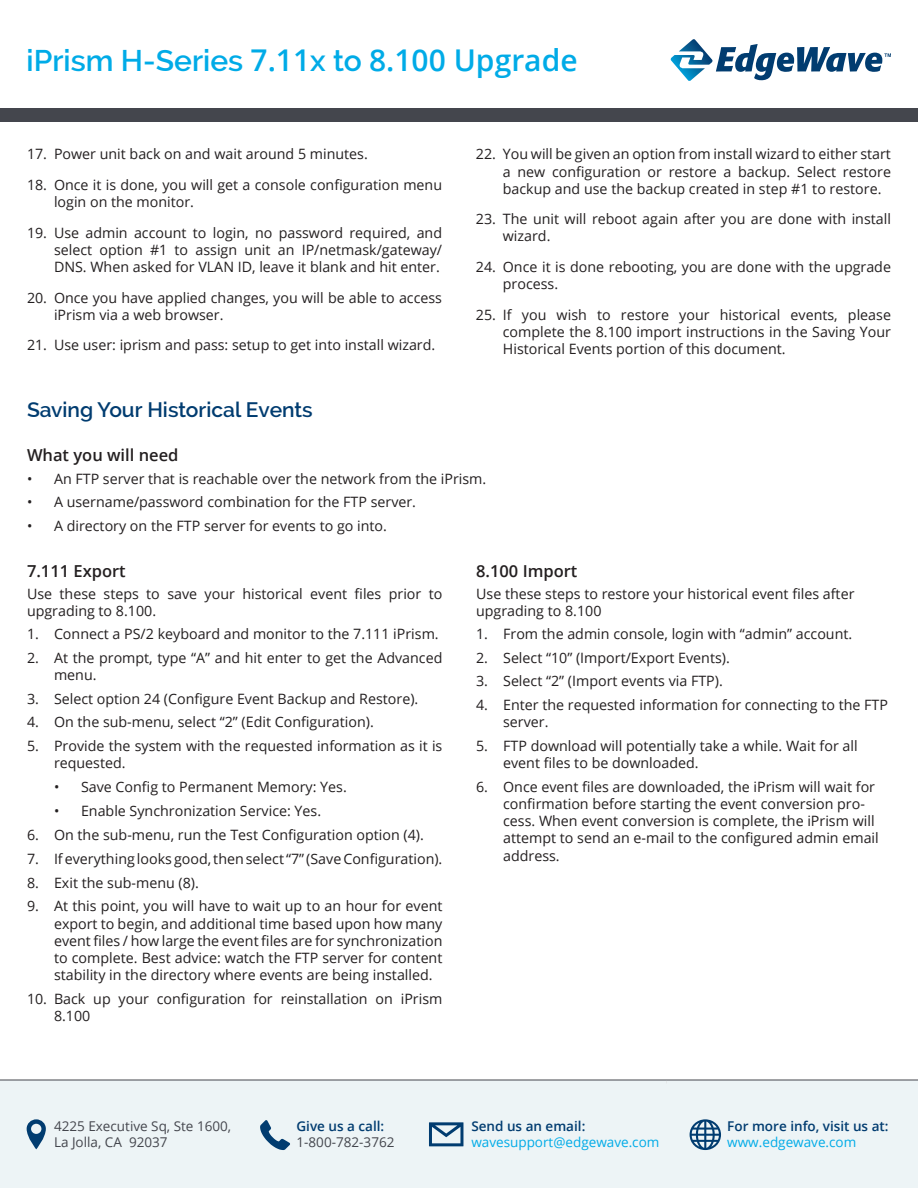
<style>
.page{position:relative;width:918px;height:1188px;background:#fff}
.page>*{position:absolute;margin:0;border:0;box-sizing:border-box;transform-origin:0 0}
.t1{font:600 30px "Raleway";color:#00abe7}
.t2{font:600 21px "Raleway";color:#013c70}
.t3{font:600 16.5px "Open Sans";color:#231f20}
.t4{font:14.25px/17.1px "Open Sans";color:#231f20}
.t5{font:13.5px/16.2px "Open Sans";color:#44464d}
.t6{font:600 13.5px "Open Sans";color:#013c70}
.t7{font:13.5px "Open Sans";color:#00abe7}
.s1{font-family:"Open Sans"}
</style>
<div class="page">
<div style="left:0;top:1080px;width:918px;height:108px;background:#edf4f6"></div>
<svg style="left:670px;top:39px;width:221px;height:42px"></svg>
<div style="left:0;top:108px;width:918px;height:14px;background:#44464d"></div>
<svg style="left:27px;top:1119px;width:19px;height:30px"></svg>
<svg style="left:260px;top:1120px;width:30px;height:30px"></svg>
<svg style="left:429px;top:1122px;width:34px;height:24px"></svg>
<svg style="left:690px;top:1119px;width:31px;height:31px"></svg>
<h1 class="t1" style="left:27px;top:43px;width:553px">iPrism H-Series <span class="s1">7.11</span>x to <span class="s1">8.100 Upgrade</span></h1>
<p class="t4" style="left:27px;top:145px;width:342px">17. Power unit back on and wait around 5 minutes.</p>
<p class="t4" style="left:54px;top:176px;width:390px;text-indent:-27px">18. Once it is done, you will get a console configuration menu login on the monitor.</p>
<p class="t4" style="left:54px;top:224px;width:390px;text-align:justify;text-indent:-27px">19. Use admin account to login, no password required, and select option #1 to assign unit an IP/netmask/gateway/ DNS. When asked for VLAN ID, leave it blank and hit enter.</p>
<p class="t4" style="left:54px;top:288px;width:390px;text-indent:-27px">20. Once you have applied changes, you will be able to access iPrism via a web browser.</p>
<p class="t4" style="left:27px;top:336px;width:410px">21. Use user: iprism and pass: setup to get into install wizard.</p>
<p class="t4" style="left:503px;top:145px;width:390px;text-align:justify;text-indent:-27px">22. You will be given an option from install wizard to either start a new configuration or restore a backup. Select restore backup and use the backup created in step #1 to restore.</p>
<p class="t4" style="left:503px;top:210px;width:390px;text-indent:-27px">23. The unit will reboot again after you are done with install wizard.</p>
<p class="t4" style="left:503px;top:258px;width:390px;text-indent:-27px">24. Once it is done rebooting, you are done with the upgrade process.</p>
<p class="t4" style="left:503px;top:306px;width:390px;text-align:justify;text-indent:-27px">25. If you wish to restore your historical events, please complete the 8.100 import instructions in the Saving Your Historical Events portion of this document.</p>
<h2 class="t2" style="left:27px;top:398px;width:287px">Saving Your Historical Events</h2>
<p class="t3" style="left:27px;top:444px;width:153px">What you will need</p>
<p class="t4" style="left:27px;top:469px;width:461px">• An FTP server that is reachable over the network from the iPrism.</p>
<p class="t4" style="left:27px;top:493px;width:391px">• A username/password combination for the FTP server.</p>
<p class="t4" style="left:27px;top:517px;width:361px">• A directory on the FTP server for events to go into.</p>
<p class="t3" style="left:27px;top:559px;width:100px">7.111 Export</p>
<p class="t4" style="left:27px;top:585px;width:417px">Use these steps to save your historical event files prior to upgrading to 8.100.</p>
<p class="t4" style="left:27px;top:625px;width:413px">1. Connect a PS/2 keyboard and monitor to the 7.111 iPrism.</p>
<p class="t4" style="left:54px;top:648px;width:390px;text-indent:-27px">2. At the prompt, type “A” and hit enter to get the Advanced menu.</p>
<p class="t4" style="left:27px;top:689px;width:393px">3. Select option 24 (Configure Event Backup and Restore).</p>
<p class="t4" style="left:27px;top:713px;width:348px">4. On the sub-menu, select “2” (Edit Configuration).</p>
<p class="t4" style="left:54px;top:737px;width:390px;text-indent:-27px">5. Provide the system with the requested information as it is requested.</p>
<p class="t4" style="left:54px;top:778px;width:294px">• Save Config to Permanent Memory: Yes.</p>
<p class="t4" style="left:54px;top:802px;width:269px">• Enable Synchronization Service: Yes.</p>
<p class="t4" style="left:27px;top:826px;width:398px">6. On the sub-menu, run the Test Configuration option (4).</p>
<p class="t4" style="left:27px;top:850px;width:417px">7. If everything looks good, then select “7” (Save Configuration).</p>
<p class="t4" style="left:27px;top:874px;width:173px">8. Exit the sub-menu (8).</p>
<p class="t4" style="left:54px;top:897px;width:390px;text-align:justify;text-indent:-27px">9. At this point, you will have to wait up to an hour for event export to begin, and additional time based upon how many event files / how large the event files are for synchronization to complete. Best advice: watch the FTP server for content stability in the directory where events are being installed.</p>
<p class="t4" style="left:54px;top:990px;width:390px;text-indent:-27px">10. Back up your configuration for reinstallation on iPrism<br>8.100</p>
<p class="t3" style="left:476px;top:559px;width:103px">8.100 Import</p>
<p class="t4" style="left:476px;top:585px;width:380px">Use these steps to restore your historical event files after upgrading to 8.100</p>
<p class="t4" style="left:476px;top:625px;width:378px">1. From the admin console, login with “admin” account.</p>
<p class="t4" style="left:476px;top:648px;width:255px">2. Select “10” (Import/Export Events).</p>
<p class="t4" style="left:476px;top:672px;width:248px">3. Select “2” (Import events via FTP).</p>
<p class="t4" style="left:503px;top:696px;width:386px;text-indent:-27px">4. Enter the requested information for connecting to the FTP server.</p>
<p class="t4" style="left:503px;top:737px;width:356px;text-indent:-27px">5. FTP download will potentially take a while. Wait for all event files to be downloaded.</p>
<p class="t4" style="left:503px;top:778px;width:377px;text-indent:-27px">6. Once event files are downloaded, the iPrism will wait for confirmation before starting the event conversion pro&shy;cess. When event conversion is complete, the iPrism will attempt to send an e-mail to the configured admin email address.</p>
<p class="t5" style="left:54px;top:1118px;width:179px">4225 Executive Sq, Ste 1600,<br>La Jolla, CA 92037</p>
<p class="t6" style="left:297px;top:1117px;width:89px">Give us a call:</p>
<p class="t5" style="left:297px;top:1134px;width:99px">1-800-782-3762</p>
<p class="t6" style="left:471px;top:1117px;width:116px">Send us an email:</p>
<p class="t7" style="left:471px;top:1133px;width:190px">wavesupport@edgewave.com</p>
<p class="t6" style="left:727px;top:1117px;width:163px">For more info, visit us at:</p>
<p class="t7" style="left:727px;top:1133px;width:130px">www.edgewave.com</p>
</div>
